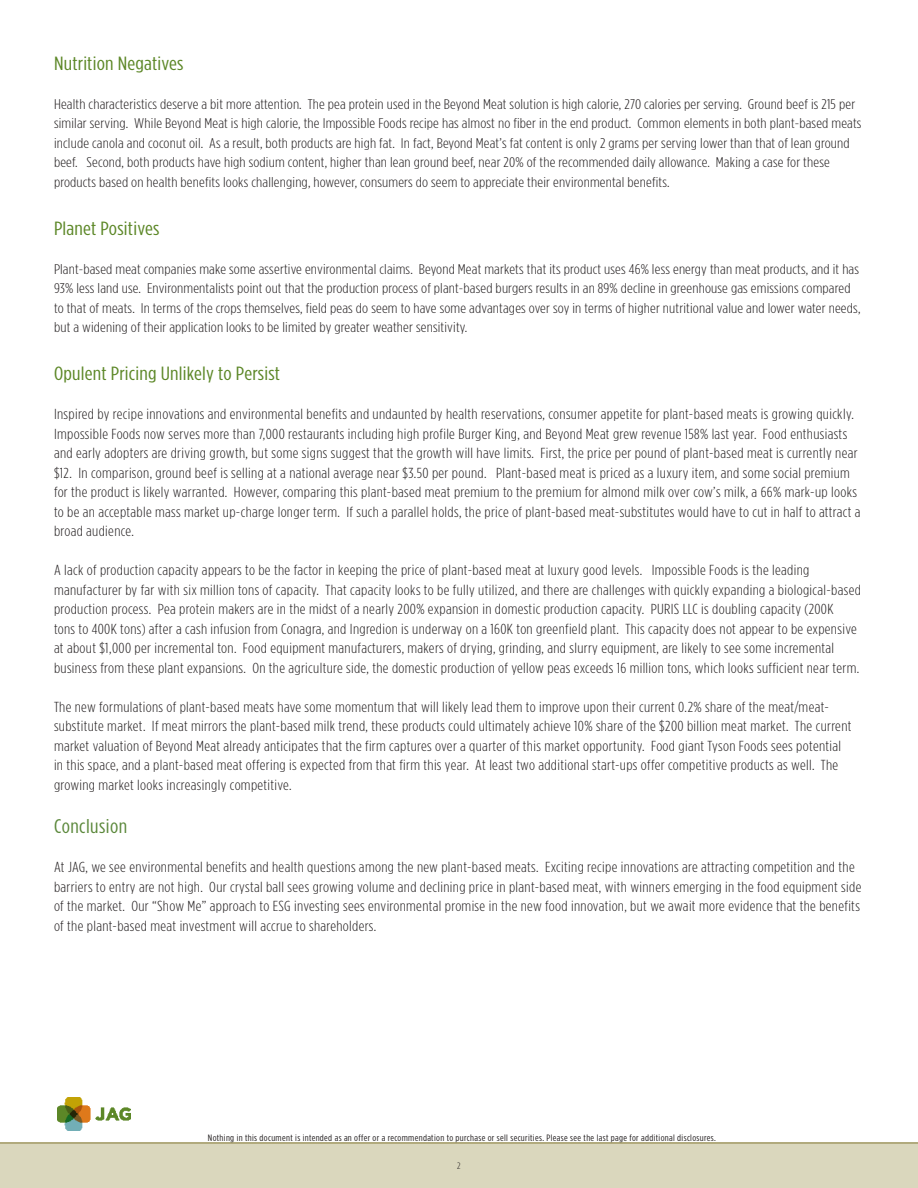
<style>
.page{position:relative;width:918px;height:1188px;background:#fff}
.page>*{position:absolute;margin:0;border:0;box-sizing:border-box;transform-origin:0 0}
.Body_2{font:19.8px "Gotham Condensed";letter-spacing:.02em;color:#5b883b;scale:1.14 1}
.Body_2-2{font:19.2px "Gotham Condensed";letter-spacing:.01em;color:#5c8727;scale:1.18 1}
.Body_2-3{font:300 14.55px/19.5px "Gotham Condensed";letter-spacing:.02em;color:#231f20;scale:1.14 1}
.Body_2-4{font:300 14.1px/19.5px "Gotham Condensed";letter-spacing:.01em;color:#231f20;scale:1.18 1}
.t1{font:9.3px "Gotham Condensed";letter-spacing:.035em;color:#231f20;scale:1.14 1}
.t2{font:300 9.3px "Gotham Condensed";color:#231f20;scale:1.14 1}
</style>
<div class="page">
<div style="left:0;top:1142px;width:918px;height:36px;background:#b1aa7d"></div>
<div style="left:0;top:1144px;width:918px;height:44px;background:#dad7bd"></div>
<img style="left:57px;top:1097px;width:74px;height:34px">
<p class="Body_2-2" style="left:54px;top:53px;width:111px">Nutrition Negatives</p>
<p class="Body_2-4" style="left:54px;top:94px;width:686px">Health characteristics deserve a bit more attention. The pea protein used in the Beyond Meat solution is high calorie, 270 calories per serving. Ground beef is 215 per similar serving. While Beyond Meat is high calorie, the Impossible Foods recipe has almost no fiber in the end product. Common elements in both plant-based meats include canola and coconut oil. As a result, both products are high fat. In fact, Beyond Meat’s fat content is only 2 grams per serving lower than that of lean ground beef. Second, both products have high sodium content, higher than lean ground beef, near 20% of the recommended daily allowance. Making a case for these products based on health benefits looks challenging, however, consumers do seem to appreciate their environmental benefits.</p>
<p class="Body_2-2" style="left:54px;top:218px;width:91px">Planet Positives</p>
<p class="Body_2-4" style="left:54px;top:259px;width:685px">Plant-based meat companies make some assertive environmental claims. Beyond Meat markets that its product uses 46% less energy than meat products, and it has 93% less land use. Environmentalists point out that the production process of plant-based burgers results in an 89% decline in greenhouse gas emissions compared to that of meats. In terms of the crops themselves, field peas do seem to have some advantages over soy in terms of higher nutritional value and lower water needs, but a widening of their application looks to be limited by greater weather sensitivity.</p>
<p class="Body_2-2" style="left:54px;top:363px;width:193px">Opulent Pricing Unlikely to Persist</p>
<p class="Body_2-3" style="left:54px;top:404px;width:709px">Inspired by recipe innovations and environmental benefits and undaunted by health reservations, consumer appetite for plant-based meats is growing quickly.<br>Impossible Foods now serves more than 7,000 restaurants including high profile Burger King, and Beyond Meat grew revenue 158% last year. Food enthusiasts and early adopters are driving growth, but some signs suggest that the growth will have limits. First, the price per pound of plant-based meat is currently near $12. In comparison, ground beef is selling at a national average near $3.50 per pound. Plant-based meat is priced as a luxury item, and some social premium for the product is likely warranted. However, comparing this plant-based meat premium to the premium for almond milk over cow’s milk, a 66% mark-up looks to be an acceptable mass market up-charge longer term. If such a parallel holds, the price of plant-based meat-substitutes would have to cut in half to attract a broad audience.</p>
<p class="Body_2-3" style="left:54px;top:560px;width:709px">A lack of production capacity appears to be the factor in keeping the price of plant-based meat at luxury good levels. Impossible Foods is the leading manufacturer by far with six million tons of capacity. That capacity looks to be fully utilized, and there are challenges with quickly expanding a biological-based production process. Pea protein makers are in the midst of a nearly 200% expansion in domestic production capacity. PURIS LLC is doubling capacity (200K<br>tons to 400K tons) after a cash infusion from Conagra, and Ingredion is underway on a 160K ton greenfield plant. This capacity does not appear to be expensive at about $1,000 per incremental ton. Food equipment manufacturers, makers of drying, grinding, and slurry equipment, are likely to see some incremental business from these plant expansions. On the agriculture side, the domestic production of yellow peas exceeds 16 million tons, which looks sufficient near term.</p>
<p class="Body_2-3" style="left:54px;top:697px;width:701px">The new formulations of plant-based meats have some momentum that will likely lead them to improve upon their current 0.2% share of the meat/meat&shy;substitute market. If meat mirrors the plant-based milk trend, these products could ultimately achieve 10% share of the $200 billion meat market. The current market valuation of Beyond Meat already anticipates that the firm captures over a quarter of this market opportunity. Food giant Tyson Foods sees potential in this space, and a plant-based meat offering is expected from that firm this year. At least two additional start-ups offer competitive products as well. The growing market looks increasingly competitive.</p>
<p class="Body_2" style="left:54px;top:816px;width:66px">Conclusion</p>
<p class="Body_2-3" style="left:54px;top:857px;width:710px">At JAG, we see environmental benefits and health questions among the new plant-based meats. Exciting recipe innovations are attracting competition and the barriers to entry are not high. Our crystal ball sees growing volume and declining price in plant-based meat, with winners emerging in the food equipment side of the market. Our “Show Me” approach to ESG investing sees environmental promise in the new food innovation, but we await more evidence that the benefits of the plant-based meat investment will accrue to shareholders.</p>
<p class="t1" style="left:208px;top:1133px;width:447px">Nothing in this document is intended as an offer or a recommendation to purchase or sell securities. Please see the last page for additional disclosures.</p>
<p class="t2" style="left:457px;top:1161px;width:5px">2</p>
</div>
